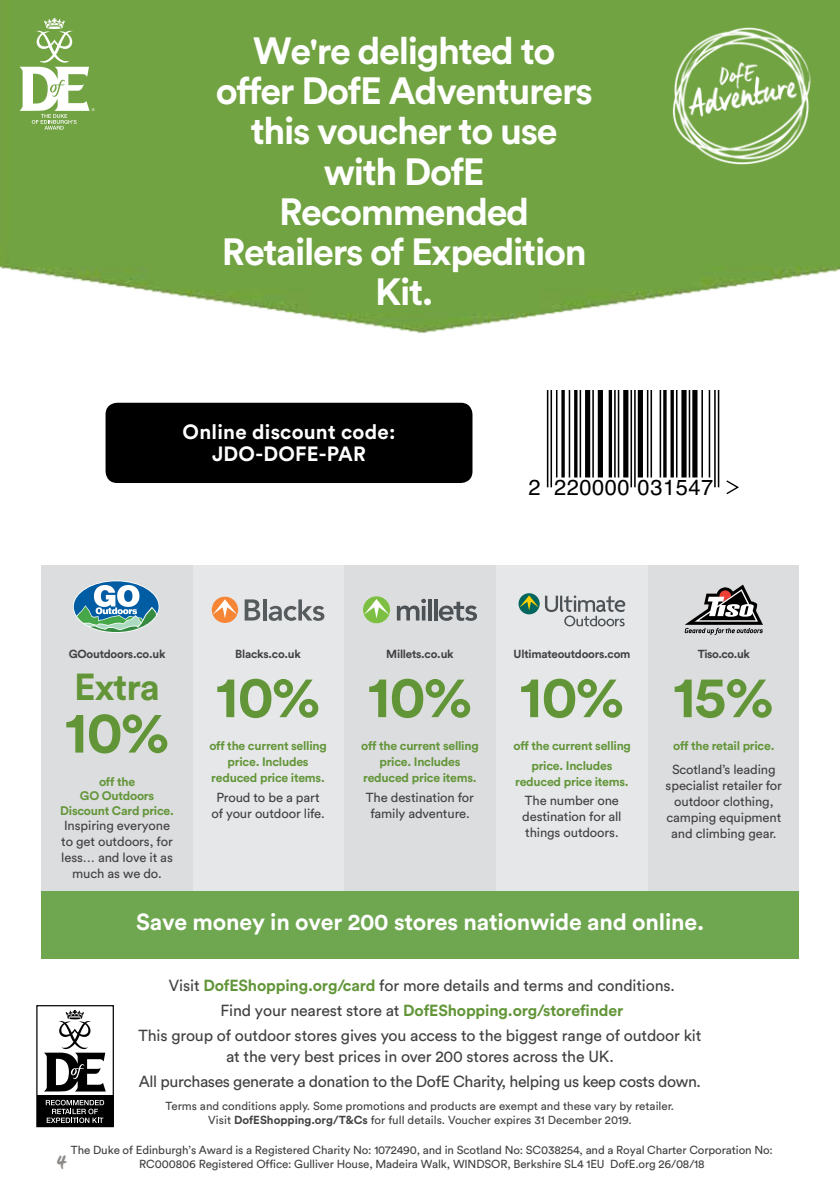
<style>
.page{position:relative;width:840px;height:1191px;background:#fff}
.page>*{position:absolute;margin:0;border:0;box-sizing:border-box;transform-origin:0 0}
.t1{font:700 57.8px "Circular Std";letter-spacing:-.015em;color:#629538}
.t2{font:700 37.6px/40.2px "Circular Std";letter-spacing:-.035em;color:#fff;text-align:center}
.t3{font:700 37.2px "Circular Std";letter-spacing:-.03em;color:#629538}
.t4{font:24px "Manus";color:#8e8a89}
.t5{font:700 23.2px "Circular Std";letter-spacing:-.01em;color:#fff}
.t6{font:21.8px "Helvetica";letter-spacing:.025em;color:#000}
.t7{font:700 20.4px/22.4px "Circular Std";letter-spacing:.01em;color:#fff;text-align:center}
.t8{font:16px/25.2px "Circular Std";letter-spacing:-.01em;color:#414042;text-align:center}
.t9{font:13px/15.8px "Circular Std";letter-spacing:-.01em;color:#414042;text-align:center}
.t10{font:700 12.2px/15.8px "Circular Std";letter-spacing:-.02em;color:#629538;text-align:center}
.t11{font:11.6px/14.4px "Circular Std";letter-spacing:-.01em;color:#414042;text-align:center}
.t12{font:700 11.6px "Circular Std";letter-spacing:-.02em;color:#414042}
.s1{font-weight:700;color:#629538}
.s2{font-weight:700}
</style>
<div class="page">
<div style="left:41px;top:565px;width:152px;height:327px;background:#dcddde"></div>
<div style="left:193px;top:565px;width:151px;height:327px;background:#e6e7e8"></div>
<div style="left:646px;top:565px;width:152px;height:327px;background:#dcddde"></div>
<div style="left:344px;top:565px;width:151px;height:327px;background:#dcddde"></div>
<div style="left:105px;top:403px;width:367px;height:80px;background:#000;border-radius:12px"></div>
<svg style="left:74px;top:581px;width:84px;height:51px"></svg>
<svg style="left:396px;top:599px;width:30px;height:21px"></svg>
<hr style="left:428px;top:599px;width:3px;height:21px;background:#4c5256">
<hr style="left:434px;top:599px;width:3px;height:21px;background:#4c5256">
<svg style="left:438px;top:601px;width:39px;height:20px"></svg>
<svg style="left:363px;top:596px;width:27px;height:27px"></svg>
<div style="left:496px;top:565px;width:151px;height:327px;background:#e6e7e8"></div>
<div style="left:518px;top:593px;width:21px;height:21px;background:#00665e;border-radius:50%"></div>
<svg style="left:519px;top:595px;width:19px;height:15px"></svg>
<svg style="left:545px;top:595px;width:80px;height:31px"></svg>
<svg style="left:684px;top:584px;width:78px;height:51px"></svg>
<svg style="left:44px;top:1010px;width:62px;height:81px"></svg>
<div style="left:37px;top:1095px;width:76px;height:31px;background:#000"></div>
<svg style="left:46px;top:1099px;width:58px;height:24px"></svg>
<div style="left:36px;top:1005px;width:78px;height:122px;border:1px solid #000"></div>
<div style="left:41px;top:892px;width:757px;height:67px;background:#6fa750"></div>
<hr style="left:546px;top:390px;width:2px;height:97px;background:#000">
<hr style="left:550px;top:390px;width:1px;height:97px;background:#000">
<hr style="left:555px;top:390px;width:2px;height:87px;background:#000">
<hr style="left:561px;top:390px;width:3px;height:87px;background:#000">
<hr style="left:568px;top:390px;width:2px;height:87px;background:#000">
<hr style="left:574px;top:390px;width:3px;height:87px;background:#000">
<hr style="left:579px;top:390px;width:1px;height:87px;background:#000">
<svg style="left:585px;top:390px;width:5px;height:87px"></svg>
<hr style="left:592px;top:390px;width:1px;height:87px;background:#000">
<div style="left:597px;top:390px;width:5px;height:87px;background:#000"></div>
<hr style="left:608px;top:390px;width:3px;height:87px;background:#000">
<hr style="left:613px;top:390px;width:2px;height:87px;background:#000">
<hr style="left:617px;top:390px;width:2px;height:87px;background:#000">
<div style="left:623px;top:390px;width:5px;height:87px;background:#000"></div>
<hr style="left:630px;top:390px;width:1px;height:97px;background:#000">
<hr style="left:633px;top:390px;width:2px;height:97px;background:#000">
<div style="left:637px;top:390px;width:5px;height:87px;background:#000"></div>
<hr style="left:646px;top:390px;width:2px;height:87px;background:#000">
<hr style="left:650px;top:390px;width:1px;height:87px;background:#000">
<hr style="left:659px;top:390px;width:1px;height:87px;background:#000">
<hr style="left:663px;top:390px;width:3px;height:87px;background:#000">
<hr style="left:670px;top:390px;width:3px;height:87px;background:#000">
<hr style="left:675px;top:390px;width:2px;height:87px;background:#000">
<div style="left:681px;top:390px;width:5px;height:87px;background:#000"></div>
<hr style="left:688px;top:390px;width:1px;height:87px;background:#000">
<div style="left:692px;top:390px;width:5px;height:87px;background:#000"></div>
<hr style="left:701px;top:390px;width:1px;height:87px;background:#000">
<hr style="left:708px;top:390px;width:1px;height:87px;background:#000">
<hr style="left:713px;top:390px;width:2px;height:97px;background:#000">
<hr style="left:717px;top:390px;width:2px;height:97px;background:#000">
<svg style="left:726px;top:480px;width:13px;height:15px"></svg>
<hr style="left:263px;top:599px;width:3px;height:21px;background:#565b5d">
<svg style="left:244px;top:599px;width:16px;height:21px"></svg>
<svg style="left:268px;top:599px;width:56px;height:22px"></svg>
<svg style="left:212px;top:596px;width:26px;height:27px"></svg>
<img style="left:0;top:0;width:839px;height:334px">
<svg style="left:19px;top:18px;width:75px;height:112px"></svg>
<img style="left:644px;top:0;width:193px;height:192px">
<h2 class="t2" style="left:215px;top:30px;width:378px">We're delighted to offer DofE Adventurers this voucher to use with DofE<br>Recommended<br>Retailers of Expedition<br>Kit.</h2>
<h3 class="t7" style="left:182px;top:420px;width:214px">Online discount code:<br>JDO-DOFE-PAR</h3>
<h3 class="t6" style="left:528px;top:470px;width:186px">2 220000 031547</h3>
<p class="t12" style="left:69px;top:646px;width:98px">GOoutdoors.co.uk</p>
<h3 class="t3" style="left:74px;top:663px;width:87px">Extra</h3>
<h1 class="t1" style="left:64px;top:695px;width:107px">10%</h1>
<p class="t10" style="left:60px;top:773px;width:115px;line-height:14.8px">off the<br>GO Outdoors<br>Discount Card price.</p>
<p class="t9" style="left:61px;top:817px;width:113px">Inspiring everyone to get outdoors, for less… and love it as much as we do.</p>
<p class="t12" style="left:235px;top:646px;width:67px">Blacks.co.uk</p>
<h1 class="t1" style="left:215px;top:659px;width:107px">10%</h1>
<p class="t10" style="left:209px;top:738px;width:119px">off the current selling price. Includes reduced price items.</p>
<p class="t9" style="left:211px;top:789px;width:115px">Proud to be a part of your outdoor life.</p>
<p class="t12" style="left:386px;top:646px;width:69px">Millets.co.uk</p>
<h1 class="t1" style="left:367px;top:659px;width:107px">10%</h1>
<p class="t10" style="left:361px;top:738px;width:119px">off the current selling price. Includes reduced price items.</p>
<p class="t9" style="left:366px;top:789px;width:109px">The destination for family adventure.</p>
<p class="t12" style="left:513px;top:646px;width:118px">Ultimateoutdoors.com</p>
<h1 class="t1" style="left:519px;top:659px;width:107px">10%</h1>
<p class="t10" style="left:513px;top:736px;width:119px;line-height:19.6px">off the current selling price. Includes</p>
<p class="t10" style="left:515px;top:773px;width:115px">reduced price items.</p>
<p class="t9" style="left:522px;top:793px;width:101px;text-align:left">The number one destination for all things outdoors.</p>
<p class="t12" style="left:697px;top:646px;width:54px">Tiso.co.uk</p>
<h1 class="t1" style="left:672px;top:659px;width:103px">15%</h1>
<p class="t10" style="left:672px;top:738px;width:103px">off the retail price.</p>
<p class="t9" style="left:665px;top:761px;width:118px">Scotland’s leading specialist retailer for outdoor clothing, camping equipment and climbing gear.</p>
<h3 class="t5" style="left:136px;top:907px;width:569px">Save money in over 200 stores nationwide and online.</h3>
<h3 class="t8" style="left:138px;top:972px;width:564px">Visit <span class="s1">DofEShopping.org/card</span> for more details and terms and conditions.<br>Find your nearest store at <span class="s1">DofEShopping.org/storefinder<br></span>This group of outdoor stores gives you access to the biggest range of outdoor kit</h3>
<h3 class="t8" style="left:139px;top:1043px;width:563px">at the very best prices in over 200 stores across the UK.<br>All purchases generate a donation to the DofE Charity, helping us keep costs down.</h3>
<p class="t11" style="left:165px;top:1098px;width:509px">Terms and conditions apply. Some promotions and products are exempt and these vary by retailer.<br>Visit <span class="s2">DofEShopping.org/T&amp;Cs</span> for full details. Voucher expires 31 December 2019.</p>
<p class="t11" style="left:71px;top:1142px;width:703px">The Duke of Edinburgh’s Award is a Registered Charity No: 1072490, and in Scotland No: SC038254, and a Royal Charter Corporation No:<br>RC000806 Registered Office: Gulliver House, Madeira Walk, WINDSOR, Berkshire SL4 1EU DofE.org 26/08/18</p>
<h3 class="t4" style="left:57px;top:1144px;width:12px">4</h3>
</div>
